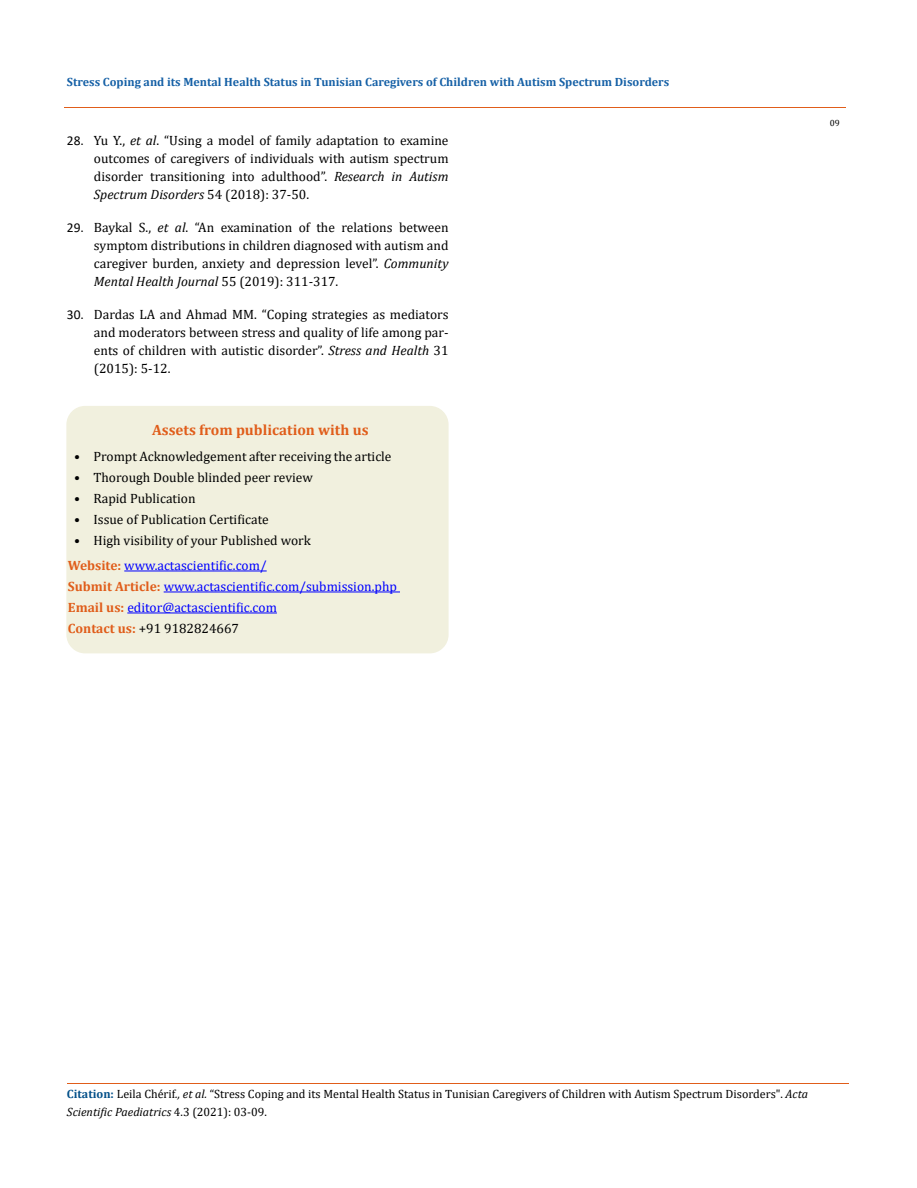
<style>
.page{position:relative;width:917px;height:1188px;background:#fff}
.page>*{position:absolute;margin:0;border:0;box-sizing:border-box;transform-origin:0 0}
.t1{font:700 15px "Cambria";color:#e05d1a}
.t2{font:13.5px/18px "Cambria";color:#000;text-align:justify}
.t3{font:13.5px/21px "Cambria";color:#00f}
.t4{font:12px/18px "Cambria";color:#000}
.t5{font:700 12px "Cambria";color:#1560a6}
.t6{font:9px "Cambria";color:#000}
.s1{font-family:"Calibri"}
.s2{font-style:italic}
.s3{font-weight:700;color:#e05d1a}
.s4{color:#000}
.s5{font-weight:700;color:#035089}
</style>
<div class="page">
<div style="left:67px;top:407px;width:381px;height:246px;background:#f1f0de;border-radius:18px"></div>
<div style="left:66px;top:406px;width:382px;height:247px;border:2px solid #f1f0de;border-radius:18px"></div>
<hr style="left:124px;top:571px;width:143px;height:1px;background:#00f">
<hr style="left:164px;top:592px;width:236px;height:1px;background:#00f">
<hr style="left:127px;top:613px;width:150px;height:1px;background:#00f">
<hr style="left:64px;top:108px;width:781px;height:1px;background:#e05d1a">
<hr style="left:67px;top:1083px;width:781px;height:1px;background:#e05d1a">
<p class="t5" style="left:67px;top:73px;width:604px">Stress Coping and its Mental Health Status in Tunisian Caregivers of Children with Autism Spectrum Disorders</p>
<p class="t2" style="left:94px;top:132px;width:356px;text-indent:-27px"><span class="s1">28.</span> Yu Y., <span class="s2">et al</span>. “Using a model of family adaptation to examine outcomes of caregivers of individuals with autism spectrum disorder transitioning into adulthood”. <span class="s2">Research in Autism Spectrum Disorders</span> 54 (2018): 37-50.</p>
<p class="t2" style="left:94px;top:219px;width:356px;text-indent:-27px"><span class="s1">29.</span> Baykal S., <span class="s2">et al</span>. “An examination of the relations between symptom distributions in children diagnosed with autism and caregiver burden, anxiety and depression level”. <span class="s2">Community Mental Health Journal</span> 55 (2019): 311-317.</p>
<p class="t2" style="left:94px;top:306px;width:356px;text-indent:-27px"><span class="s1">30.</span> Dardas LA and Ahmad MM. “Coping strategies as mediators and moderators between stress and quality of life among par&shy;ents of children with autistic disorder”. <span class="s2">Stress and Health</span> 31 (2015): 5-12.</p>
<p class="t1" style="left:152px;top:419px;width:218px">Assets from publication with us</p>
<p class="t2" style="left:74px;top:447px;width:319px">• Prompt Acknowledgement after receiving the article</p>
<p class="t2" style="left:74px;top:468px;width:240px">• Thorough Double blinded peer review</p>
<p class="t2" style="left:74px;top:489px;width:123px">• Rapid Publication</p>
<p class="t2" style="left:74px;top:510px;width:196px">• Issue of Publication Certificate</p>
<p class="t2" style="left:74px;top:531px;width:238px">• High visibility of your Published work</p>
<p class="t3" style="left:68px;top:555px;width:330px"><span class="s3">Website:</span> www.actascientific.com/<br><span class="s3">Submit Article:</span> www.actascientific.com/submission.php <span class="s3">Email us:</span> editor@actascientific.com<br><span class="s3">Contact us:</span> <span class="s4">+91 9182824667</span></p>
<p class="t6" style="left:829px;top:118px;width:11px">09</p>
<p class="t4" style="left:67px;top:1085px;width:742px"><span class="s5">Citation:</span> Leila Chérif<span class="s2">., et al.</span> “Stress Coping and its Mental Health Status in Tunisian Caregivers of Children with Autism Spectrum Disorders". <span class="s2">Acta<br>Scientific Paediatrics</span> 4.3 (2021): 03-09.</p>
</div>
